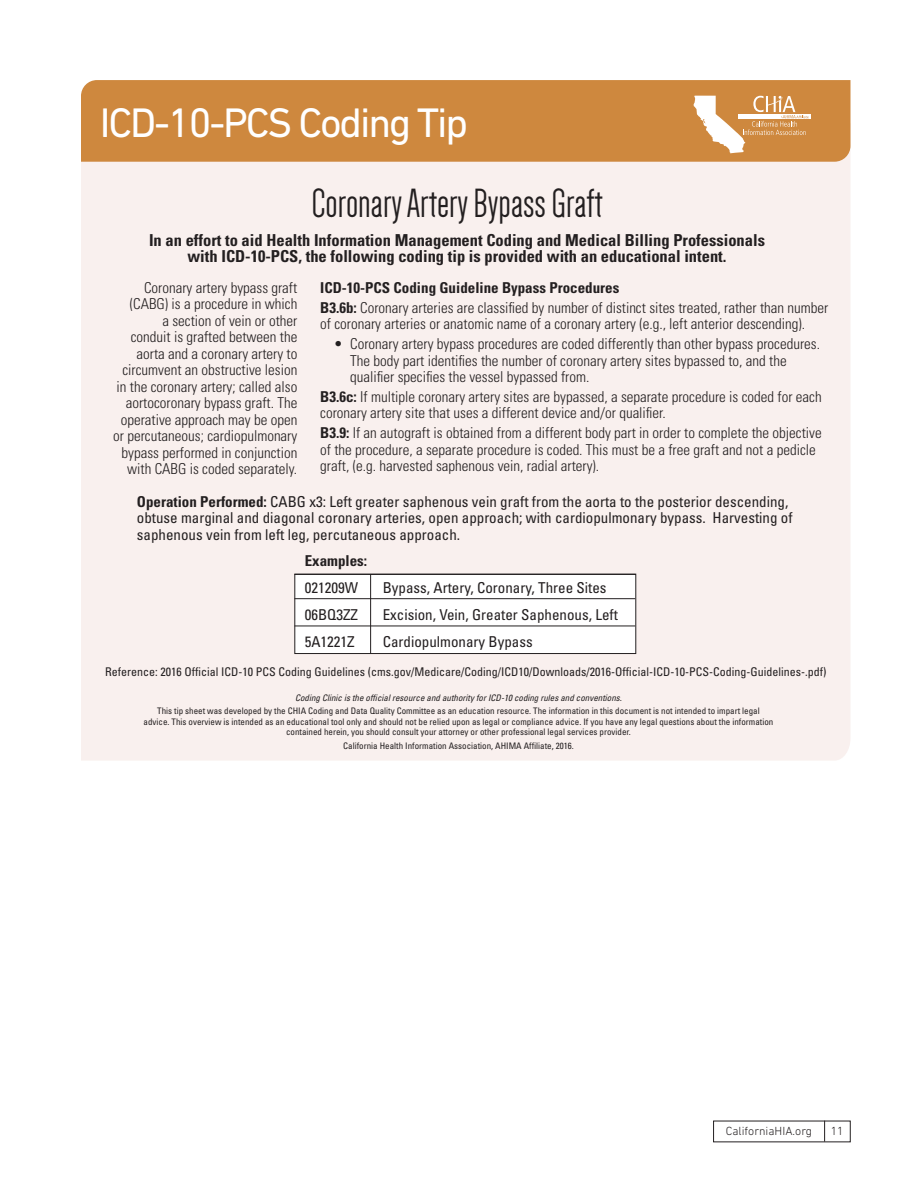
<style>
.page{position:relative;width:918px;height:1188px;background:#fff}
.page>*{position:absolute;margin:0;border:0;box-sizing:border-box;transform-origin:0 0}
.t1{font:42px "Dense";color:#231f20}
.t2{font:42px "DIN Next LT Pro";letter-spacing:-.05em;color:#fff}
.t3{font:700 condensed 16.5px/16.5px "Univers LT Std";color:#231f20;text-align:center}
.t4{font:300 condensed 15px/16.5px "Univers LT Std";color:#231f20}
.t5{font:condensed 15px/16.5px "Univers LT Std";color:#231f20}
.t6{font:700 condensed 15px "Univers LT Std";color:#231f20}
.t7{font:700 condensed 15px "Univers";color:#231f20}
.t8{font:condensed 12px "Univers";color:#231f20}
.t9{font:300 12px "DIN Next LT Pro";color:#231f20}
.t10{font:condensed 9px/10.5px "Univers";color:#231f20;text-align:center}
.t11{font:italic condensed 9px "Univers";color:#231f20}
.s1{font-weight:700}
.s2{font-family:"Univers LT Std"}
</style>
<div class="page">
<svg style="left:824px;top:1121px;width:1px;height:21px"></svg>
<hr style="left:0;top:954px;width:1px;height:124px;background:#14585e">
<div style="left:81px;top:162px;width:769px;height:599px;background:#f9f0ee"></div>
<div style="left:81px;top:80px;width:769px;height:82px;background:#ce883e"></div>
<div style="left:738px;top:114px;width:73px;height:5px;background:#fff"></div>
<svg style="left:693px;top:96px;width:116px;height:57px"></svg>
<div style="left:295px;top:574px;width:341px;height:80px;background:#fff"></div>
<div style="left:294px;top:574px;width:342px;height:80px;border:1px solid #231f20"></div>
<hr style="left:294px;top:574px;width:341px;height:1px;background:#231f20">
<hr style="left:370px;top:574px;width:1px;height:80px;background:#231f20">
<hr style="left:294px;top:598px;width:341px;height:1px;background:#231f20">
<hr style="left:294px;top:626px;width:341px;height:1px;background:#231f20">
<p class="t2" style="left:100px;top:98px;width:370px">ICD-10-PCS Coding Tip</p>
<p class="t1" style="left:311px;top:182px;width:293px">Coronary Artery Bypass Graft</p>
<p class="t3" style="left:149px;top:231px;width:617px">In an effort to aid Health Information Management Coding and Medical Billing Professionals with ICD-10-PCS, the following coding tip is provided with an educational intent.</p>
<p class="t4" style="left:113px;top:279px;width:186px;text-align:right">Coronary artery bypass graft (CABG) is a procedure in which<br>a section of vein or other<br>conduit is grafted between the aorta and a coronary artery to circumvent an obstructive lesion in the coronary artery; called also aortocoronary bypass graft. The operative approach may be open or percutaneous; cardiopulmonary bypass performed in conjunction with CABG is coded separately.</p>
<p class="t6" style="left:320px;top:279px;width:301px">ICD-10-PCS Coding Guideline Bypass Procedures</p>
<p class="t4" style="left:320px;top:299px;width:510px"><span class="s1">B3.6b:</span> Coronary arteries are classified by number of distinct sites treated, rather than number of coronary arteries or anatomic name of a coronary artery (e.g., left anterior descending).</p>
<p class="t4" style="left:350px;top:336px;width:471px;text-indent:-16px">• Coronary artery bypass procedures are coded differently than other bypass procedures.<br>The body part identifies the number of coronary artery sites bypassed to, and the qualifier specifies the vessel bypassed from.</p>
<p class="t4" style="left:320px;top:388px;width:503px"><span class="s1">B3.6c:</span> If multiple coronary artery sites are bypassed, a separate procedure is coded for each coronary artery site that uses a different device and/or qualifier.</p>
<p class="t4" style="left:320px;top:425px;width:503px"><span class="s1">B3.9:</span> If an autograft is obtained from a different body part in order to complete the objective of the procedure, a separate procedure is coded. This must be a free graft and not a pedicle graft, (e.g. harvested saphenous vein, radial artery).</p>
<p class="t5" style="left:137px;top:493px;width:657px"><span class="s1">Operation Performed:</span> CABG x3: Left greater saphenous vein graft from the aorta to the posterior descending, obtuse marginal and diagonal coronary arteries, open approach; with cardiopulmonary bypass. Harvesting of saphenous vein from left leg, percutaneous approach.</p>
<p class="t7" style="left:305px;top:552px;width:64px">Examples:</p>
<p class="t5" style="left:305px;top:579px;width:55px">021209W</p>
<p class="t5" style="left:383px;top:579px;width:225px">Bypass, Artery, Coronary, Three Sites</p>
<p class="t5" style="left:305px;top:606px;width:55px">06BQ3ZZ</p>
<p class="t5" style="left:383px;top:606px;width:237px">Excision, Vein, Greater Saphenous, Left</p>
<p class="t5" style="left:305px;top:633px;width:51px">5A1221Z</p>
<p class="t5" style="left:383px;top:633px;width:151px">Cardiopulmonary Bypass</p>
<p class="t8" style="left:105px;top:664px;width:723px"><span class="s2">Reference: 2016 Official ICD-10 PCS Coding Guidelines (</span>cms.gov/Medicare/Coding/ICD10/Downloads/2016-Official-ICD-10-PCS-Coding-Guidelines-.pdf<span class="s2">)</span></p>
<p class="t11" style="left:295px;top:692px;width:328px">Coding Clinic is the official resource and authority for ICD-10 coding rules and conventions.</p>
<p class="t10" style="left:144px;top:706px;width:631px">This tip sheet was developed by the CHIA Coding and Data Quality Committee as an education resource. The information in this document is not intended to impart legal advice. This overview is intended as an educational tool only and should not be relied upon as legal or compliance advice. If you have any legal questions about the information contained herein, you should consult your attorney or other professional legal services provider.</p>
<p class="t10" style="left:343px;top:741px;width:232px">California Health Information Association, AHIMA Affiliate, 2016.</p>
<p class="t9" style="left:726px;top:1124px;width:88px">CaliforniaHIA.org</p>
<p class="t9" style="left:831px;top:1124px;width:14px">11</p>
</div>
